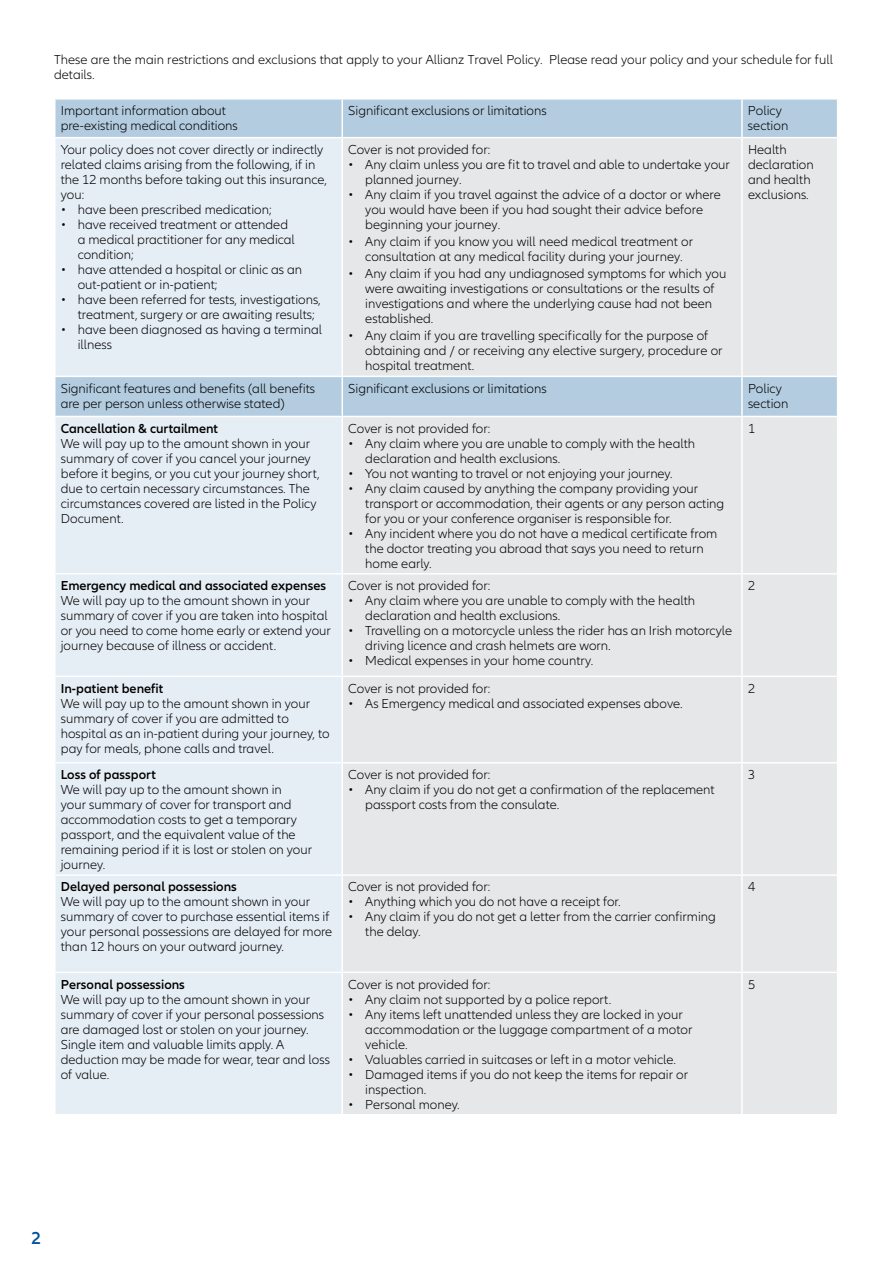
<style>
.page{position:relative;width:893px;height:1263px;background:#fff}
.page>*{position:absolute;margin:0;border:0;box-sizing:border-box;transform-origin:0 0}
.t1{font:600 18px "Allianz Neo";color:#005399}
.t2{font:300 13.5px/15px "Allianz Neo";color:#000}
.t3{font:600 13.5px "Allianz Neo";color:#000}
</style>
<div class="page">
<div style="left:56px;top:100px;width:781px;height:37px;background:#b3cce0"></div>
<div style="left:56px;top:138px;width:285px;height:976px;background:#e6eef5"></div>
<div style="left:343px;top:138px;width:494px;height:976px;background:#e6e7e8"></div>
<hr style="left:341px;top:100px;width:2px;height:37px;background:#fff">
<hr style="left:741px;top:100px;width:2px;height:37px;background:#fff">
<hr style="left:741px;top:138px;width:2px;height:238px;background:#fff">
<hr style="left:741px;top:377px;width:2px;height:39px;background:#fff">
<hr style="left:741px;top:417px;width:2px;height:156px;background:#fff">
<hr style="left:741px;top:574px;width:2px;height:102px;background:#fff">
<hr style="left:741px;top:677px;width:2px;height:85px;background:#fff">
<hr style="left:741px;top:763px;width:2px;height:111px;background:#fff">
<hr style="left:741px;top:876px;width:2px;height:96px;background:#fff">
<hr style="left:741px;top:973px;width:2px;height:141px;background:#fff">
<hr style="left:342px;top:376px;width:400px;height:1px;background:#fff">
<hr style="left:742px;top:376px;width:96px;height:1px;background:#fff">
<hr style="left:54px;top:376px;width:288px;height:1px;background:#fff">
<hr style="left:54px;top:416px;width:288px;height:1px;background:#fff">
<hr style="left:342px;top:416px;width:400px;height:1px;background:#fff">
<hr style="left:742px;top:416px;width:96px;height:1px;background:#fff">
<hr style="left:54px;top:573px;width:288px;height:1px;background:#fff">
<hr style="left:342px;top:573px;width:400px;height:1px;background:#fff">
<hr style="left:742px;top:573px;width:96px;height:1px;background:#fff">
<hr style="left:54px;top:676px;width:288px;height:1px;background:#fff">
<hr style="left:342px;top:676px;width:400px;height:1px;background:#fff">
<hr style="left:742px;top:676px;width:96px;height:1px;background:#fff">
<hr style="left:54px;top:762px;width:288px;height:1px;background:#fff">
<hr style="left:342px;top:762px;width:400px;height:1px;background:#fff">
<hr style="left:742px;top:762px;width:96px;height:1px;background:#fff">
<hr style="left:54px;top:874px;width:288px;height:2px;background:#fff">
<hr style="left:342px;top:874px;width:400px;height:2px;background:#fff">
<hr style="left:742px;top:874px;width:96px;height:2px;background:#fff">
<hr style="left:54px;top:972px;width:288px;height:1px;background:#fff">
<hr style="left:342px;top:972px;width:400px;height:1px;background:#fff">
<hr style="left:742px;top:972px;width:96px;height:1px;background:#fff">
<p class="t2" style="left:54px;top:53px;width:780px">These are the main restrictions and exclusions that apply to your Allianz Travel Policy. Please read your policy and your schedule for full details.</p>
<p class="t2" style="left:61px;top:104px;width:179px">Important information about pre-existing medical conditions</p>
<p class="t2" style="left:348px;top:104px;width:200px">Significant exclusions or limitations</p>
<p class="t2" style="left:748px;top:104px;width:42px">Policy section</p>
<p class="t2" style="left:61px;top:142px;width:268px">Your policy does not cover directly or indirectly related claims arising from the following, if in the 12 months before taking out this insurance, you:</p>
<p class="t2" style="left:61px;top:202px;width:212px">• have been prescribed medication;</p>
<p class="t2" style="left:78px;top:217px;width:219px;text-indent:-17px">• have received treatment or attended a medical practitioner for any medical condition;</p>
<p class="t2" style="left:78px;top:262px;width:226px;text-indent:-17px">• have attended a hospital or clinic as an out-patient or in-patient;</p>
<p class="t2" style="left:78px;top:292px;width:245px;text-indent:-17px">• have been referred for tests, investigations, treatment, surgery or are awaiting results;</p>
<p class="t2" style="left:78px;top:322px;width:246px;text-indent:-17px">• have been diagnosed as having a terminal illness</p>
<p class="t2" style="left:348px;top:142px;width:144px">Cover is not provided for:</p>
<p class="t2" style="left:365px;top:157px;width:366px;text-indent:-17px">• Any claim unless you are fit to travel and able to undertake your planned journey.</p>
<p class="t2" style="left:365px;top:187px;width:357px;text-indent:-17px">• Any claim if you travel against the advice of a doctor or where you would have been if you had sought their advice before beginning your journey.</p>
<p class="t2" style="left:348px;top:234px;width:346px;text-align:center">• Any claim if you know you will need medical treatment or consultation at any medical facility during your journey.</p>
<p class="t2" style="left:365px;top:267px;width:362px;text-indent:-17px">• Any claim if you had any undiagnosed symptoms for which you were awaiting investigations or consultations or the results of investigations and where the underlying cause had not been established.</p>
<p class="t2" style="left:365px;top:329px;width:359px;text-indent:-17px">• Any claim if you are travelling specifically for the purpose of obtaining and / or receiving any elective surgery, procedure or hospital treatment.</p>
<p class="t2" style="left:748px;top:142px;width:67px">Health declaration and health exclusions.</p>
<p class="t2" style="left:61px;top:381px;width:256px">Significant features and benefits (all benefits are per person unless otherwise stated)</p>
<p class="t2" style="left:348px;top:381px;width:200px">Significant exclusions or limitations</p>
<p class="t2" style="left:748px;top:381px;width:42px">Policy section</p>
<p class="t3" style="left:61px;top:420px;width:159px">Cancellation &amp; curtailment</p>
<p class="t2" style="left:61px;top:436px;width:260px">We will pay up to the amount shown in your summary of cover if you cancel your journey before it begins, or you cut your journey short, due to certain necessary circumstances. The circumstances covered are listed in the Policy Document.</p>
<p class="t2" style="left:348px;top:421px;width:144px">Cover is not provided for:</p>
<p class="t2" style="left:365px;top:436px;width:331px;text-indent:-17px">• Any claim where you are unable to comply with the health declaration and health exclusions.</p>
<p class="t2" style="left:348px;top:466px;width:326px">• You not wanting to travel or not enjoying your journey.</p>
<p class="t2" style="left:365px;top:481px;width:360px;text-indent:-17px">• Any claim caused by anything the company providing your transport or accommodation, their agents or any person acting for you or your conference organiser is responsible for.</p>
<p class="t2" style="left:365px;top:526px;width:354px;text-indent:-17px">• Any incident where you do not have a medical certificate from the doctor treating you abroad that says you need to return home early.</p>
<p class="t2" style="left:748px;top:421px;width:9px">1</p>
<p class="t3" style="left:61px;top:578px;width:267px">Emergency medical and associated expenses</p>
<p class="t2" style="left:61px;top:593px;width:272px">We will pay up to the amount shown in your summary of cover if you are taken into hospital or you need to come home early or extend your journey because of illness or accident.</p>
<p class="t3" style="left:61px;top:680px;width:104px">In-patient benefit</p>
<p class="t2" style="left:61px;top:696px;width:270px">We will pay up to the amount shown in your summary of cover if you are admitted to hospital as an in-patient during your journey, to pay for meals, phone calls and travel.</p>
<p class="t3" style="left:61px;top:767px;width:97px">Loss of passport</p>
<p class="t2" style="left:61px;top:782px;width:253px">We will pay up to the amount shown in<br>your summary of cover for transport and accommodation costs to get a temporary passport, and the equivalent value of the remaining period if it is lost or stolen on your journey.</p>
<p class="t3" style="left:61px;top:879px;width:178px">Delayed personal possessions</p>
<p class="t2" style="left:61px;top:895px;width:273px">We will pay up to the amount shown in your summary of cover to purchase essential items if your personal possessions are delayed for more than 12 hours on your outward journey.</p>
<p class="t3" style="left:61px;top:976px;width:126px">Personal possessions</p>
<p class="t2" style="left:61px;top:992px;width:271px">We will pay up to the amount shown in your summary of cover if your personal possessions are damaged lost or stolen on your journey.<br>Single item and valuable limits apply. A deduction may be made for wear, tear and loss of value.</p>
<p class="t2" style="left:348px;top:578px;width:144px">Cover is not provided for:</p>
<p class="t2" style="left:365px;top:593px;width:331px;text-indent:-17px">• Any claim where you are unable to comply with the health declaration and health exclusions.</p>
<p class="t2" style="left:365px;top:623px;width:368px;text-indent:-17px">• Travelling on a motorcycle unless the rider has an Irish motorcyle driving licence and crash helmets are worn.</p>
<p class="t2" style="left:348px;top:653px;width:247px">• Medical expenses in your home country.</p>
<p class="t2" style="left:348px;top:681px;width:144px">Cover is not provided for:</p>
<p class="t2" style="left:348px;top:696px;width:336px">• As Emergency medical and associated expenses above.</p>
<p class="t2" style="left:748px;top:578px;width:9px">2</p>
<p class="t2" style="left:748px;top:681px;width:9px">2</p>
<p class="t2" style="left:348px;top:767px;width:144px">Cover is not provided for:</p>
<p class="t2" style="left:365px;top:782px;width:351px;text-indent:-17px">• Any claim if you do not get a confirmation of the replacement passport costs from the consulate.</p>
<p class="t2" style="left:748px;top:767px;width:9px">3</p>
<p class="t2" style="left:348px;top:880px;width:144px">Cover is not provided for:</p>
<p class="t2" style="left:348px;top:895px;width:274px">• Anything which you do not have a receipt for.</p>
<p class="t2" style="left:365px;top:910px;width:352px;text-indent:-17px">• Any claim if you do not get a letter from the carrier confirming the delay.</p>
<p class="t2" style="left:348px;top:977px;width:144px">Cover is not provided for:</p>
<p class="t2" style="left:348px;top:992px;width:265px">• Any claim not supported by a police report.</p>
<p class="t2" style="left:365px;top:1007px;width:329px;text-indent:-17px">• Any items left unattended unless they are locked in your accommodation or the luggage compartment of a motor vehicle.</p>
<p class="t2" style="left:348px;top:1052px;width:329px">• Valuables carried in suitcases or left in a motor vehicle.</p>
<p class="t2" style="left:365px;top:1067px;width:324px;text-indent:-17px">• Damaged items if you do not keep the items for repair or inspection.</p>
<p class="t2" style="left:348px;top:1097px;width:113px">• Personal money.</p>
<p class="t2" style="left:748px;top:880px;width:9px">4</p>
<p class="t2" style="left:748px;top:977px;width:9px">5</p>
<h1 class="t1" style="left:31px;top:1228px;width:11px">2</h1>
</div>
